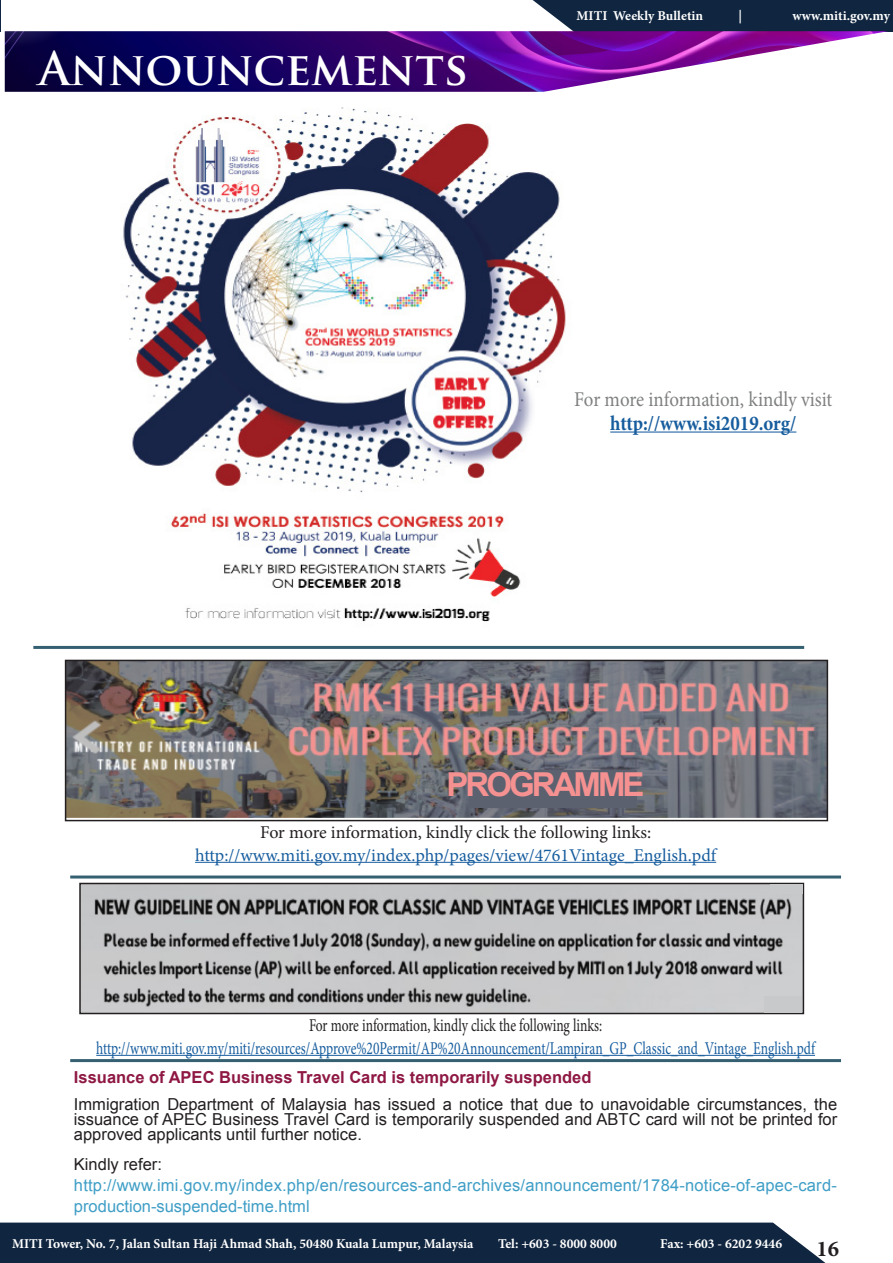
<style>
.page{position:relative;width:893px;height:1263px;background:#fff}
.page>*{position:absolute;margin:0;border:0;box-sizing:border-box;transform-origin:0 0}
.t1{font:700 45px "Trajan Pro";color:#fff}
.t2{font:700 33px "Arial";letter-spacing:-.09em;color:#f59191}
.t3{font:700 22.5px "Minion Pro";color:#231f20}
.t4{font:21px "Minion Pro";letter-spacing:-.005em;color:#7f8080;scale:.9 1}
.t5{font:700 21px "Minion Pro";color:#175d9e;scale:.9 1}
.t6{font:18px "Minion Pro";color:#175d9e;scale:.75 1}
.t7{font:18px "Minion Pro";color:#175d9e}
.t8{font:18px "Minion Pro";color:#231f20;scale:.75 1}
.t9{font:18px "Minion Pro";color:#231f20}
.t10{font:16.5px/15px "Arial";color:#231f20;text-align:justify}
.t11{font:16.5px/21px "Arial";letter-spacing:.015em;color:#3f9ec6}
.t12{font:700 16.5px "Arial";color:#8e1843}
.t13{font:700 13.5px "Minion Pro";color:#fff}
</style>
<div class="page">
<div style="left:0;top:1222px;width:826px;height:41px;background:#10253f"></div>
<div style="left:533px;top:0;width:360px;height:31px;background:#10253f"></div>
<svg style="left:0;top:0;width:1px;height:31px"></svg>
<img style="left:5px;top:31px;width:883px;height:61px">
<hr style="left:96px;top:1055px;width:719px;height:1px;background:#175d9e">
<hr style="left:195px;top:862px;width:521px;height:1px;background:#175d9e">
<hr style="left:70px;top:875px;width:771px;height:3px;background:#346072">
<hr style="left:70px;top:1059px;width:771px;height:3px;background:#346072">
<img style="left:82px;top:886px;width:719px;height:125px">
<div style="left:79px;top:883px;width:725px;height:131px;border:2px solid #231f20"></div>
<div style="left:770px;top:884px;width:33px;height:10px;background:#c8c9cb"></div>
<div style="left:764px;top:997px;width:37px;height:16px;background:#c8c9cb"></div>
<img style="left:68px;top:663px;width:757px;height:155px">
<div style="left:65px;top:660px;width:763px;height:161px;border:2px solid #231f20"></div>
<div style="left:469px;top:770px;width:167px;height:38px;background:#5b616f"></div>
<img style="left:123px;top:107px;width:443px;height:515px">
<hr style="left:33px;top:646px;width:771px;height:3px;background:#346072">
<hr style="left:610px;top:431px;width:186px;height:2px;background:#175d9e">
<p class="t1" style="left:39px;top:41px;width:431px">Announcements</p>
<p class="t13" style="left:577px;top:6px;width:128px">MITI Weekly Bulletin</p>
<p class="t13" style="left:739px;top:6px;width:5px">|</p>
<p class="t13" style="left:793px;top:6px;width:99px">www.miti.gov.my</p>
<p class="t4" style="left:574px;top:385px;width:288px">For more information, kindly visit</p>
<p class="t5" style="left:610px;top:408px;width:208px">http://www.isi2019.org/</p>
<p class="t2" style="left:446px;top:763px;width:200px">PROGRAMME</p>
<p class="t9" style="left:260px;top:820px;width:392px">For more information, kindly click the following links:</p>
<p class="t7" style="left:195px;top:843px;width:523px">http://www.miti.gov.my/index.php/pages/view/4761Vintage_English.pdf</p>
<p class="t8" style="left:309px;top:1013px;width:392px">For more information, kindly click the following links:</p>
<p class="t6" style="left:96px;top:1036px;width:960px">http://www.miti.gov.my/miti/resources/Approve%20Permit/AP%20Announcement/Lampiran_GP_Classic_and_Vintage_English.pdf</p>
<p class="t12" style="left:74px;top:1066px;width:519px">Issuance of APEC Business Travel Card is temporarily suspended</p>
<p class="t10" style="left:74px;top:1097px;width:765px">Immigration Department of Malaysia has issued a notice that due to unavoidable circumstances, the issuance of APEC Business Travel Card is temporarily suspended and ABTC card will not be printed for approved applicants until further notice.</p>
<p class="t10" style="left:74px;top:1157px;width:90px">Kindly refer:</p>
<p class="t11" style="left:74px;top:1175px;width:764px">http://www.imi.gov.my/index.php/en/resources-and-archives/announcement/1784-notice-of-apec-card&shy;production-suspended-time.html</p>
<p class="t13" style="left:12px;top:1234px;width:463px">MITI Tower, No. 7, Jalan Sultan Haji Ahmad Shah, 50480 Kuala Lumpur, Malaysia</p>
<p class="t13" style="left:498px;top:1234px;width:120px">Tel: +603 - 8000 8000</p>
<p class="t13" style="left:660px;top:1234px;width:123px">Fax: +603 - 6202 9446</p>
<h3 class="t3" style="left:816px;top:1232px;width:24px">16</h3>
</div>
